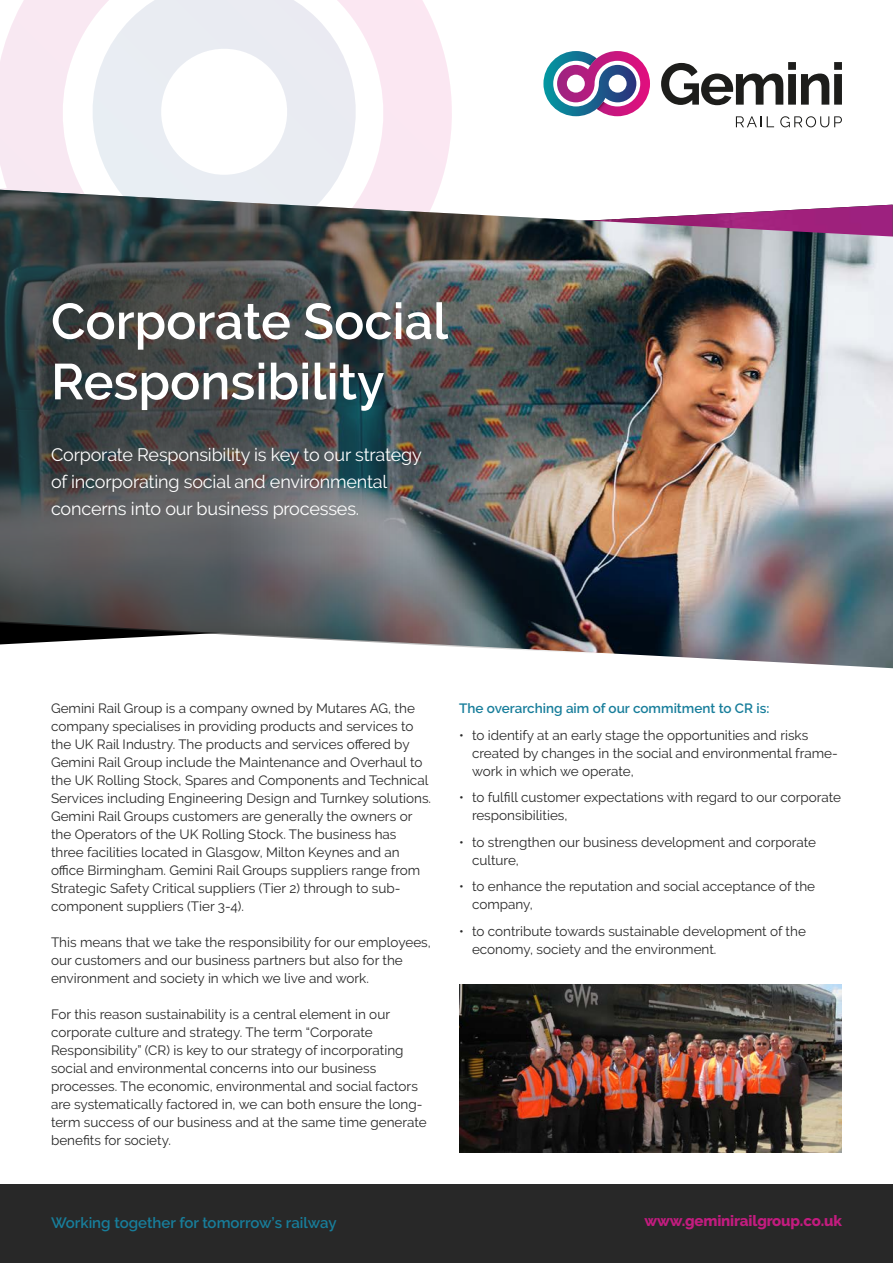
<style>
.page{position:relative;width:893px;height:1263px;background:#fff}
.page>*{position:absolute;margin:0;border:0;box-sizing:border-box;transform-origin:0 0}
.t1{font:600 50.25px/60.4px "Raleway";color:#fff}
.t2{font:18px/27px "Raleway";letter-spacing:-.01em;color:#fff}
.t3{font:600 15px "Raleway";color:#187e9b}
.t4{font:800 15px "Raleway";letter-spacing:-.01em;color:#c21c7f}
.t5{font:13.5px/18px "Raleway";color:#282828}
.t6{font:600 13.5px "Raleway";color:#187e9b}
</style>
<div class="page">
<svg style="left:0;top:0;width:452px;height:190px"></svg>
<svg style="left:543px;top:51px;width:107px;height:65px"></svg>
<svg style="left:661px;top:62px;width:181px;height:43px"></svg>
<svg style="left:736px;top:116px;width:38px;height:11px"></svg>
<svg style="left:780px;top:116px;width:62px;height:11px"></svg>
<img style="left:863px;top:204px;width:30px;height:464px">
<img style="left:0;top:190px;width:863px;height:477px">
<img style="left:459px;top:984px;width:383px;height:168px">
<div style="left:0;top:1184px;width:893px;height:79px;background:#282828"></div>
<h1 class="t1" style="left:51px;top:291px;width:399px">Corporate Social<br>Responsibility</h1>
<h2 class="t2" style="left:51px;top:442px;width:372px">Corporate Responsibility is key to our strategy of incorporating social and environmental concerns into our business processes.</h2>
<p class="t5" style="left:51px;top:699px;width:382px">Gemini Rail Group is a company owned by Mutares AG, the company specialises in providing products and services to the UK Rail Industry. The products and services offered by Gemini Rail Group include the Maintenance and Overhaul to the UK Rolling Stock, Spares and Components and Technical Services including Engineering Design and Turnkey solutions.<br>Gemini Rail Groups customers are generally the owners or the Operators of the UK Rolling Stock. The business has three facilities located in Glasgow, Milton Keynes and an office Birmingham. Gemini Rail Groups suppliers range from Strategic Safety Critical suppliers (Tier 2) through to sub&shy;component suppliers (Tier 3-4).</p>
<p class="t5" style="left:51px;top:933px;width:381px">This means that we take the responsibility for our employees, our customers and our business partners but also for the environment and society in which we live and work.</p>
<p class="t5" style="left:51px;top:1005px;width:377px">For this reason sustainability is a central element in our corporate culture and strategy. The term “Corporate Responsibility” (CR) is key to our strategy of incorporating social and environmental concerns into our business processes. The economic, environmental and social factors are systematically factored in, we can both ensure the long&shy;term success of our business and at the same time generate benefits for society.</p>
<p class="t6" style="left:459px;top:701px;width:312px">The overarching aim of our commitment to CR is:</p>
<p class="t5" style="left:472px;top:726px;width:367px;text-indent:-13px">• to identify at an early stage the opportunities and risks created by changes in the social and environmental frame&shy;work in which we operate,</p>
<p class="t5" style="left:472px;top:788px;width:371px;text-indent:-13px">• to fulfill customer expectations with regard to our corporate responsibilities,</p>
<p class="t5" style="left:472px;top:833px;width:346px;text-indent:-13px">• to strengthen our business development and corporate culture,</p>
<p class="t5" style="left:472px;top:877px;width:345px;text-indent:-13px">• to enhance the reputation and social acceptance of the company,</p>
<p class="t5" style="left:472px;top:922px;width:335px;text-indent:-13px">• to contribute towards sustainable development of the economy, society and the environment.</p>
<p class="t3" style="left:51px;top:1213px;width:287px">Working together for tomorrow’s railway</p>
<p class="t4" style="left:645px;top:1212px;width:199px">www.geminirailgroup.co.uk</p>
</div>
